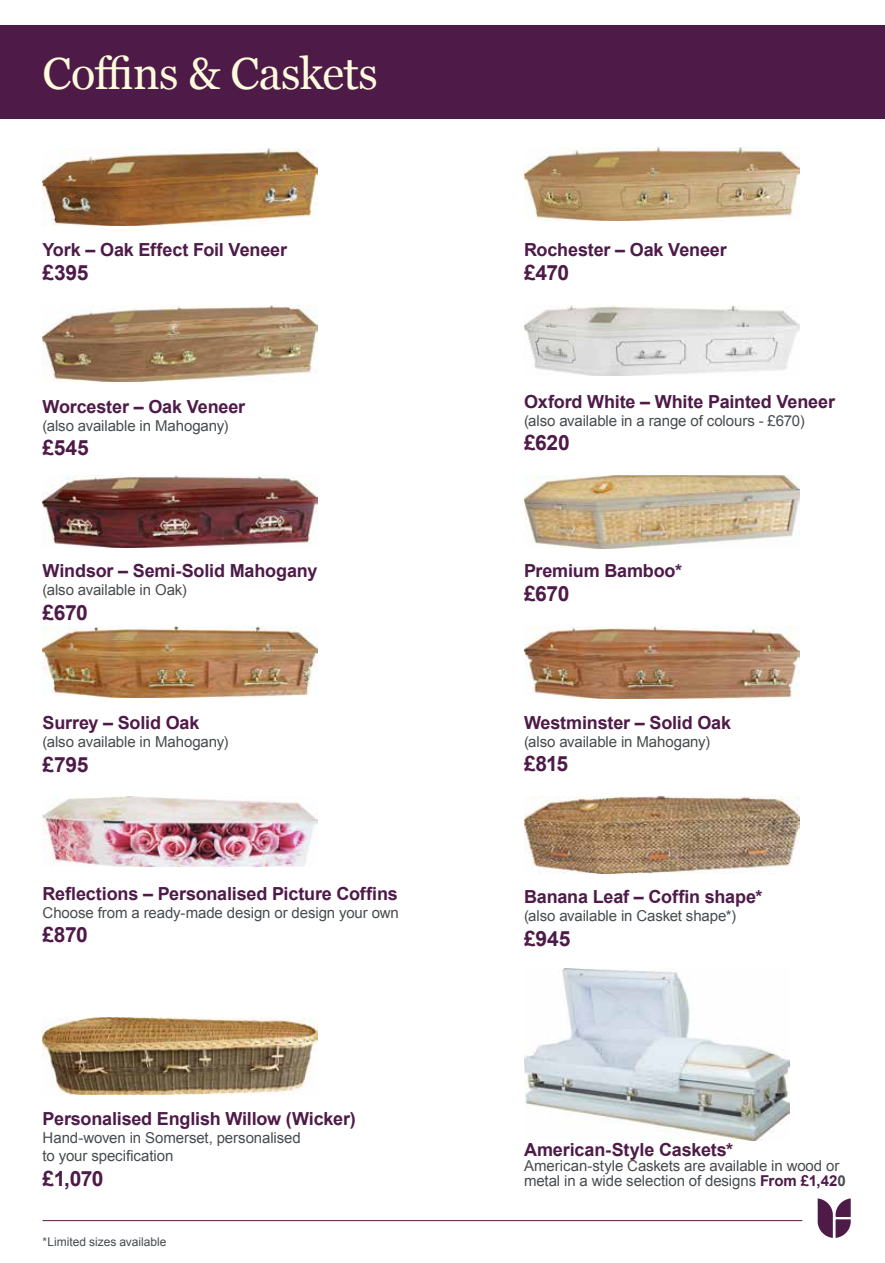
<style>
.page{position:relative;width:885px;height:1263px;background:#fff}
.page>*{position:absolute;margin:0;border:0;box-sizing:border-box;transform-origin:0 0}
.t1{font:45px "Georgia";letter-spacing:-.015em;color:#fffbdc}
.t2{font:700 21px "Arial";letter-spacing:-.02em;color:#4e1a48}
.t3{font:700 18px "Arial";letter-spacing:-.01em;color:#4e1a48}
.t4{font:15px/18px "Arial";letter-spacing:-.01em;color:#484b4f}
.t5{font:12px "Arial";color:#484b4f}
.s1{font-weight:700;color:#4e1a48}
.s2{font-weight:700}
</style>
<div class="page">
<hr style="left:884px;top:838px;width:1px;height:425px;background:#4e1a48">
<div style="left:0;top:26px;width:884px;height:93px;background:#4e1a48"></div>
<svg style="left:817px;top:1198px;width:33px;height:40px"></svg>
<hr style="left:43px;top:1220px;width:759px;height:1px;background:#4e1a48">
<img style="left:43px;top:149px;width:274px;height:77px">
<img style="left:524px;top:147px;width:275px;height:74px">
<img style="left:43px;top:305px;width:274px;height:77px">
<img style="left:524px;top:305px;width:275px;height:70px">
<img style="left:43px;top:475px;width:274px;height:72px">
<img style="left:524px;top:475px;width:275px;height:74px">
<img style="left:43px;top:626px;width:274px;height:71px">
<img style="left:524px;top:626px;width:275px;height:73px">
<img style="left:43px;top:796px;width:274px;height:70px">
<img style="left:524px;top:796px;width:275px;height:77px">
<img style="left:43px;top:1018px;width:274px;height:76px">
<img style="left:524px;top:968px;width:265px;height:172px">
<h1 class="t1" style="left:43px;top:41px;width:337px">Coffins &amp; Caskets</h1>
<p class="t3" style="left:43px;top:238px;width:246px">York – Oak Effect Foil Veneer</p>
<h2 class="t2" style="left:43px;top:259px;width:47px">£395</h2>
<p class="t3" style="left:43px;top:394px;width:204px">Worcester – Oak Veneer</p>
<p class="t4" style="left:43px;top:416px;width:187px">(also available in Mahogany)</p>
<h2 class="t2" style="left:43px;top:434px;width:48px">£545</h2>
<p class="t3" style="left:43px;top:559px;width:276px">Windsor – Semi-Solid Mahogany</p>
<p class="t4" style="left:43px;top:581px;width:145px">(also available in Oak)</p>
<h2 class="t2" style="left:43px;top:598px;width:47px">£670</h2>
<p class="t3" style="left:43px;top:711px;width:158px">Surrey – Solid Oak</p>
<p class="t4" style="left:43px;top:733px;width:187px">(also available in Mahogany)</p>
<h2 class="t2" style="left:43px;top:750px;width:47px">£795</h2>
<p class="t3" style="left:43px;top:881px;width:357px">Reflections – Personalised Picture Coffins</p>
<p class="t4" style="left:43px;top:904px;width:358px">Choose from a ready-made design or design your own</p>
<h2 class="t2" style="left:43px;top:921px;width:47px">£870</h2>
<p class="t3" style="left:43px;top:1107px;width:314px">Personalised English Willow (Wicker)</p>
<p class="t4" style="left:43px;top:1129px;width:259px">Hand-woven in Somerset, personalised to your specification</p>
<h2 class="t2" style="left:43px;top:1164px;width:62px">£1,070</h2>
<p class="t5" style="left:43px;top:1234px;width:125px">*Limited sizes available</p>
<p class="t3" style="left:524px;top:238px;width:204px">Rochester – Oak Veneer</p>
<h2 class="t2" style="left:524px;top:259px;width:47px">£470</h2>
<p class="t3" style="left:524px;top:390px;width:312px">Oxford White – White Painted Veneer</p>
<p class="t4" style="left:524px;top:412px;width:282px">(also available in a range of colours - £670)</p>
<h2 class="t2" style="left:524px;top:429px;width:47px">£620</h2>
<p class="t3" style="left:524px;top:559px;width:159px">Premium Bamboo*</p>
<h2 class="t2" style="left:524px;top:580px;width:47px">£670</h2>
<p class="t3" style="left:524px;top:711px;width:208px">Westminster – Solid Oak</p>
<p class="t4" style="left:524px;top:733px;width:187px">(also available in Mahogany)</p>
<h2 class="t2" style="left:524px;top:750px;width:46px">£815</h2>
<p class="t3" style="left:524px;top:885px;width:240px">Banana Leaf – Coffin shape*</p>
<p class="t4" style="left:524px;top:907px;width:214px">(also available in Casket shape*)</p>
<h2 class="t2" style="left:524px;top:924px;width:48px">£945</h2>
<p class="t3" style="left:524px;top:1137px;width:211px">American-Style Caskets*</p>
<p class="t4" style="left:524px;top:1158px;width:323px;line-height:15px">American-style Caskets are available in wood or metal in a wide selection of designs <span class="s1">From £1,42</span><span class="s2">0</span></p>
</div>
